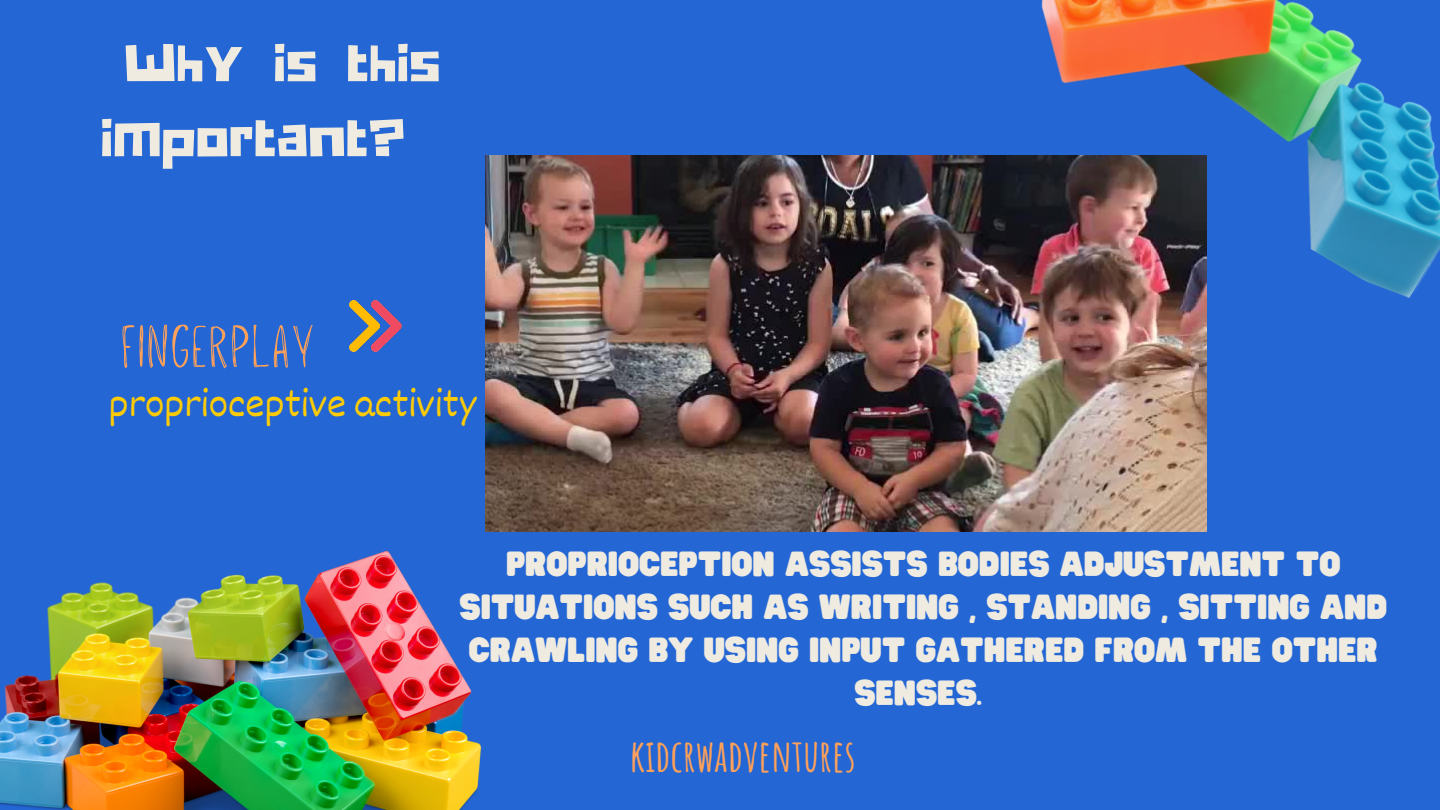
<style>
.page{position:relative;width:1440px;height:810px;background:#2466d4}
.page>*{position:absolute;margin:0;border:0;box-sizing:border-box;transform-origin:0 0}
.t1{font:53.7px/75px "Hitchcut";letter-spacing:.02em;color:#efebe0}
.t2{font:700 52px "Louisville";color:#ffa159}
.t3{font:700 44px "Amatic SC";color:#ffa159}
.t4{font:41px "Dekko";color:#fecc06}
.t5{font:30.7px/42.9px "Hitand Run";color:#efebe0;text-align:center}
</style>
<div class="page">
<img style="left:0;top:550px;width:482px;height:260px">
<img style="left:985px;top:0;width:455px;height:298px">
<img style="left:486px;top:156px;width:721px;height:376px">
<img style="left:349px;top:301px;width:53px;height:51px">
<p class="t1" style="left:101px;top:21px;width:340px;text-indent:23px">Why is this important?</p>
<p class="t2" style="left:120px;top:319px;width:197px">FINGERPLAY</p>
<p class="t4" style="left:109px;top:378px;width:369px">proprioceptive activity</p>
<p class="t5" style="left:460px;top:544px;width:929px">PROPRIOCEPTION ASSISTS BODIES ADJUSTMENT TO SITUATIONS SUCH AS WRITING , STANDING , SITTING AND CRAWLING BY USING INPUT GATHERED FROM THE OTHER SENSES.</p>
<p class="t3" style="left:630px;top:727px;width:227px">KIDCRWADVENTURES</p>
</div>
